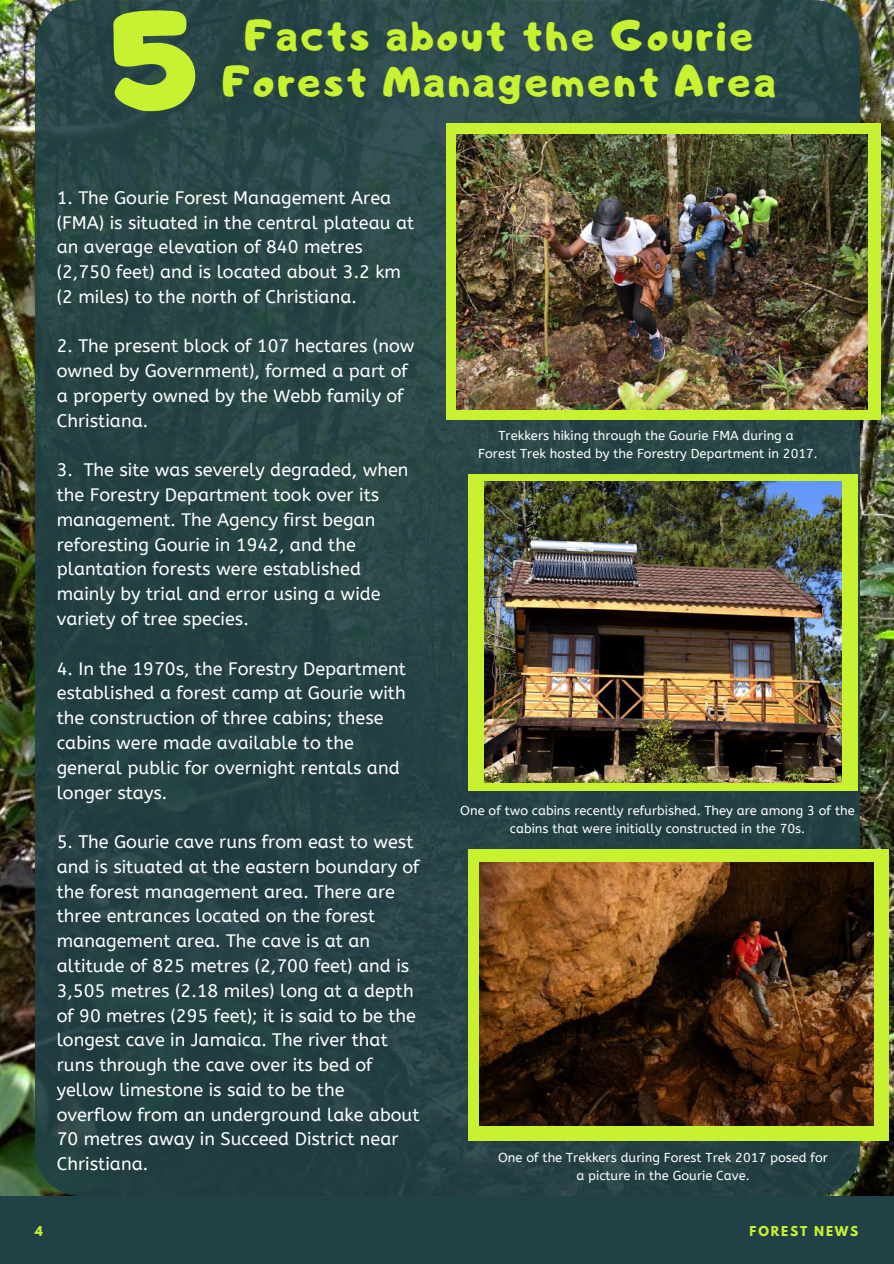
<style>
.page{position:relative;width:894px;height:1264px;background:#fff}
.page>*{position:absolute;margin:0;border:0;box-sizing:border-box;transform-origin:0 0}
.t1{font:132.15px "CA Generated";color:#c8f131}
.t2{font:42px "Adigiana Toybox";letter-spacing:.07em;color:#c8f131}
.t3{font:18px/24.8px "A Bee Zee";color:#fff}
.t4{font:12.9px/17.9px "A Bee Zee";color:#fff;text-align:center}
.t5{font:700 12.15px "League Spartan";letter-spacing:.15em;color:#c8f131}
</style>
<div class="page">
<img style="left:0;top:0;width:893px;height:1196px">
<div style="left:0;top:1196px;width:893px;height:67px;background:#224147"></div>
<div style="left:35px;top:0;width:824px;height:1196px;background:#224147;border-radius:47px"></div>
<div style="left:467px;top:474px;width:390px;height:316px;background:#c8f131"></div>
<img style="left:484px;top:482px;width:357px;height:300px">
<div style="left:467px;top:849px;width:421px;height:291px;background:#c8f131"></div>
<img style="left:479px;top:862px;width:394px;height:263px">
<div style="left:446px;top:123px;width:434px;height:296px;background:#c8f131"></div>
<img style="left:456px;top:135px;width:411px;height:274px">
<h1 class="t1" style="left:112px;top:-26px;width:84px">5</h1>
<h2 class="t2" style="left:245px;top:8px;width:509px">Facts about the Gourie</h2>
<h2 class="t2" style="left:223px;top:54px;width:554px">Forest Management Area</h2>
<p class="t3" style="left:57px;top:185px;width:359px">1. The Gourie Forest Management Area (FMA) is situated in the central plateau at an average elevation of 840 metres (2,750 feet) and is located about 3.2 km (2 miles) to the north of Christiana.</p>
<p class="t3" style="left:57px;top:334px;width:359px">2. The present block of 107 hectares (now owned by Government), formed a part of a property owned by the Webb family of<br>Christiana.</p>
<p class="t3" style="left:57px;top:458px;width:353px">3. The site was severely degraded, when the Forestry Department took over its management. The Agency first began reforesting Gourie in 1942, and the plantation forests were established mainly by trial and error using a wide variety of tree species.</p>
<p class="t3" style="left:57px;top:656px;width:350px">4. In the 1970s, the Forestry Department established a forest camp at Gourie with the construction of three cabins; these cabins were made available to the general public for overnight rentals and longer stays.</p>
<p class="t3" style="left:57px;top:829px;width:364px">5. The Gourie cave runs from east to west and is situated at the eastern boundary of the forest management area. There are three entrances located on the forest management area. The cave is at an altitude of 825 metres (2,700 feet) and is 3,505 metres (2.18 miles) long at a depth of 90 metres (295 feet); it is said to be the longest cave in Jamaica. The river that runs through the cave over its bed of yellow limestone is said to be the overflow from an underground lake about 70 metres away in Succeed District near Christiana.</p>
<p class="t4" style="left:478px;top:426px;width:341px">Trekkers hiking through the Gourie FMA during a<br>Forest Trek hosted by the Forestry Department in 2017.</p>
<p class="t4" style="left:460px;top:801px;width:396px">One of two cabins recently refurbished. They are among 3 of the cabins that were initially constructed in the 70s.</p>
<p class="t4" style="left:498px;top:1148px;width:331px">One of the Trekkers during Forest Trek 2017 posed for a picture in the Gourie Cave.</p>
<p class="t5" style="left:35px;top:1225px;width:10px">4</p>
<p class="t5" style="left:749px;top:1225px;width:110px">FOREST NEWS</p>
</div>
